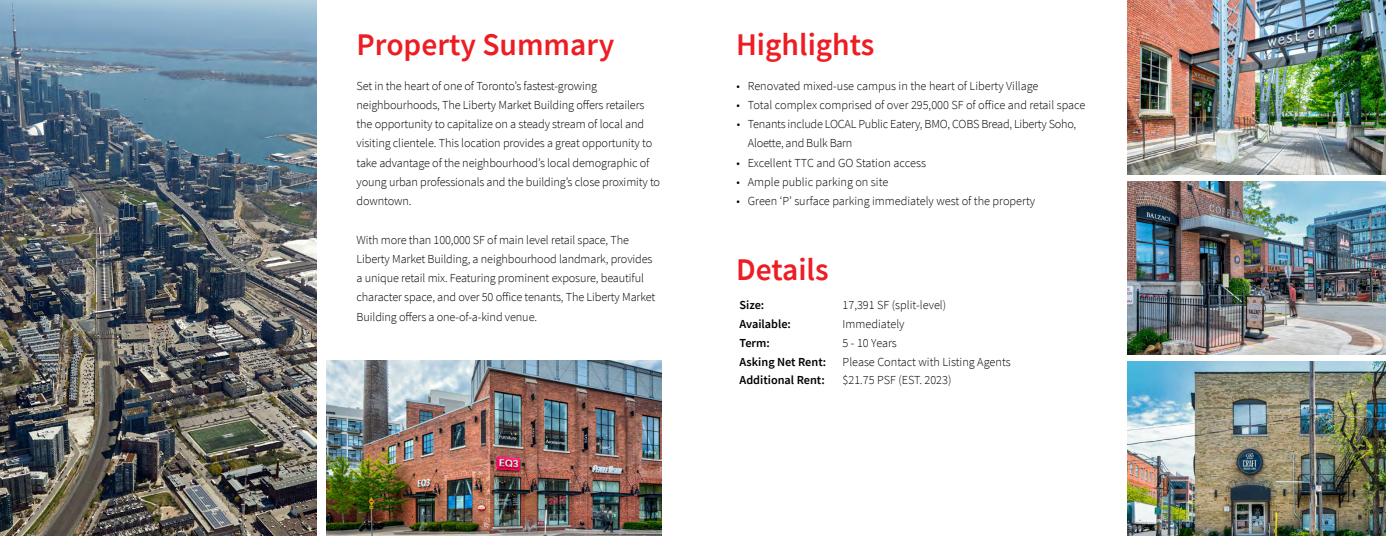
<style>
.page{position:relative;width:1386px;height:536px;background:#fff}
.page>*{position:absolute;margin:0;border:0;box-sizing:border-box;transform-origin:0 0}
.t1{font:600 31.5px "Source Sans Pro";color:#ed1d24}
.t2{font:300 12.25px/19.2px "Source Sans Pro";letter-spacing:-.01em;color:#000}
.t3{font:600 12.25px "Source Sans Pro";color:#000}
</style>
<div class="page">
<img style="left:1127px;top:0;width:259px;height:175px">
<img style="left:1127px;top:182px;width:259px;height:172px">
<img style="left:1127px;top:361px;width:259px;height:175px">
<img style="left:326px;top:360px;width:335px;height:176px">
<img style="left:0;top:0;width:316px;height:536px">
<h1 class="t1" style="left:357px;top:24px;width:259px">Property Summary</h1>
<h1 class="t1" style="left:736px;top:24px;width:140px">Highlights</h1>
<p class="t2" style="left:357px;top:76px;width:305px">Set in the heart of one of Toronto’s fastest-growing neighbourhoods, The Liberty Market Building offers retailers the opportunity to capitalize on a steady stream of local and visiting clientele. This location provides a great opportunity to take advantage of the neighbourhood’s local demographic of young urban professionals and the building’s close proximity to downtown.</p>
<p class="t2" style="left:357px;top:230px;width:300px">With more than 100,000 SF of main level retail space, The Liberty Market Building, a neighbourhood landmark, provides a unique retail mix. Featuring prominent exposure, beautiful character space, and over 50 office tenants, The Liberty Market Building offers a one-of-a-kind venue.</p>
<p class="t2" style="left:737px;top:76px;width:304px">• Renovated mixed-use campus in the heart of Liberty Village</p>
<p class="t2" style="left:737px;top:95px;width:350px">• Total complex comprised of over 295,000 SF of office and retail space</p>
<p class="t2" style="left:748px;top:114px;width:330px;text-indent:-11px">• Tenants include LOCAL Public Eatery, BMO, COBS Bread, Liberty Soho,<br>Aloette, and Bulk Barn</p>
<p class="t2" style="left:737px;top:153px;width:191px">• Excellent TTC and GO Station access</p>
<p class="t2" style="left:737px;top:172px;width:153px">• Ample public parking on site</p>
<p class="t2" style="left:737px;top:191px;width:300px">• Green ‘P’ surface parking immediately west of the property</p>
<h1 class="t1" style="left:736px;top:249px;width:94px">Details</h1>
<p class="t3" style="left:740px;top:296px;width:26px">Size:</p>
<p class="t2" style="left:843px;top:295px;width:105px">17,391 SF (split-level)</p>
<p class="t3" style="left:740px;top:315px;width:53px">Available:</p>
<p class="t2" style="left:843px;top:314px;width:63px">Immediately</p>
<p class="t3" style="left:740px;top:334px;width:32px">Term:</p>
<p class="t2" style="left:843px;top:333px;width:56px">5 - 10 Years</p>
<p class="t3" style="left:740px;top:353px;width:88px">Asking Net Rent:</p>
<p class="t2" style="left:843px;top:351px;width:170px">Please Contact with Listing Agents</p>
<p class="t3" style="left:740px;top:372px;width:87px">Additional Rent:</p>
<p class="t2" style="left:843px;top:370px;width:110px">$21.75 PSF (EST. 2023)</p>
</div>
